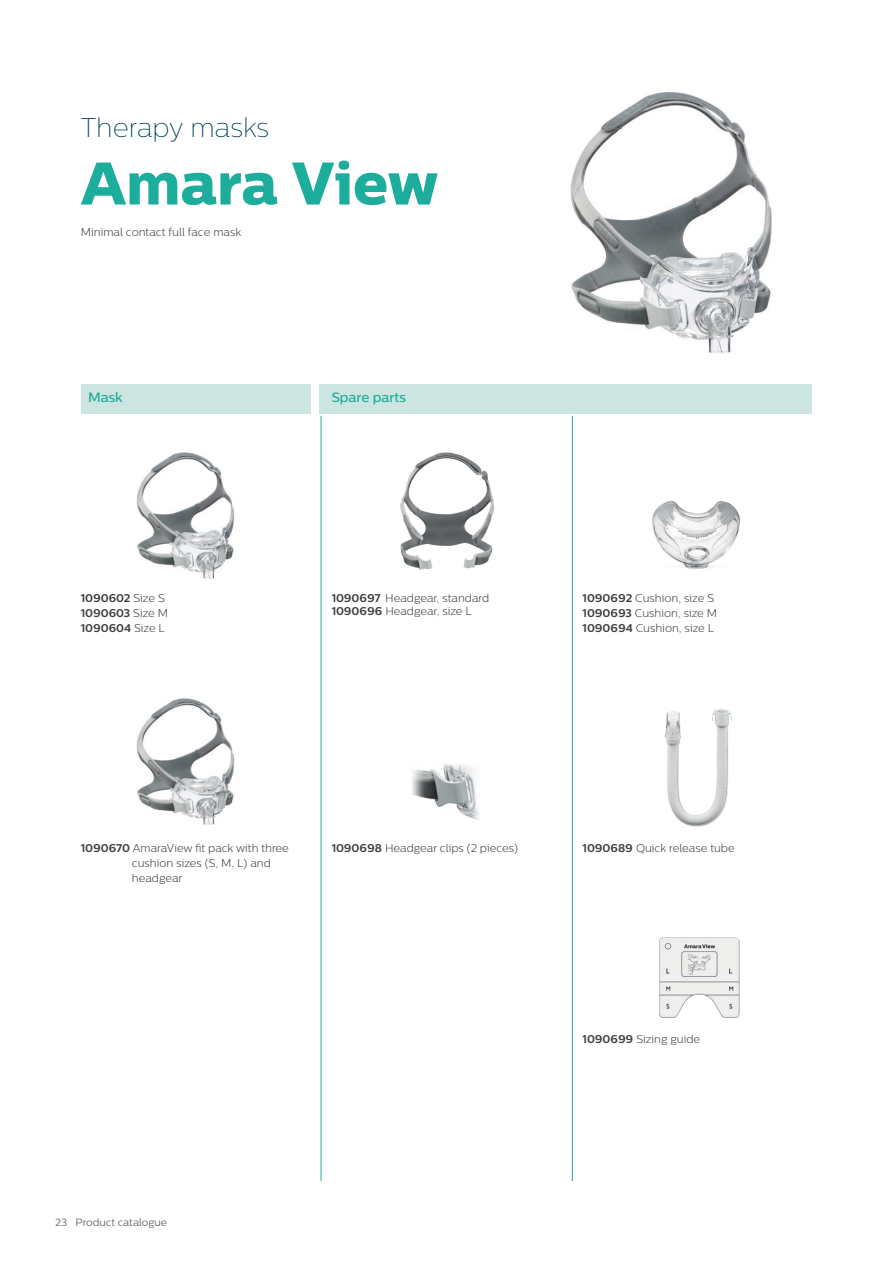
<style>
.page{position:relative;width:893px;height:1263px;background:#fff}
.page>*{position:absolute;margin:0;border:0;box-sizing:border-box;transform-origin:0 0}
.t1{font:60px "Centrale Sans X Bold";color:#1cad9c}
.t2{font:100 27px "Centrale Sans";color:#004356}
.t3{font:500 13.5px "Centrale Sans";color:#1cad9c}
.t4{font:300 11.25px/15px "Centrale Sans";color:#3e3e3f}
.t5{font:700 11.25px/15px "Centrale Sans";letter-spacing:-.01em;color:#3e3e3f}
.t6{font:10.5px "Centrale Sans";color:#6c6d70}
.s1{font-weight:300}
.s2{font-weight:700}
</style>
<div class="page">
<img style="left:570px;top:92px;width:202px;height:262px">
<img style="left:136px;top:452px;width:99px;height:127px">
<img style="left:136px;top:698px;width:99px;height:127px">
<img style="left:665px;top:709px;width:67px;height:118px">
<img style="left:652px;top:501px;width:88px;height:68px">
<img style="left:412px;top:763px;width:67px;height:57px">
<img style="left:400px;top:452px;width:95px;height:118px">
<img style="left:659px;top:937px;width:81px;height:81px">
<div style="left:81px;top:384px;width:229px;height:30px;background:#cce5e1"></div>
<div style="left:320px;top:384px;width:492px;height:30px;background:#cce5e1"></div>
<hr style="left:321px;top:416px;width:1px;height:765px;background:#1cad9c">
<hr style="left:572px;top:416px;width:1px;height:765px;background:#1cad9c">
<h2 class="t2" style="left:81px;top:113px;width:190px">Therapy masks</h2>
<h1 class="t1" style="left:81px;top:146px;width:359px">Amara View</h1>
<p class="t4" style="left:81px;top:224px;width:162px">Minimal contact full face mask</p>
<p class="t3" style="left:88px;top:390px;width:36px">Mask</p>
<p class="t3" style="left:332px;top:390px;width:76px">Spare parts</p>
<p class="t5" style="left:81px;top:590px;width:89px">1090602 <span class="s1">Size S<br></span>1090603 <span class="s1">Size M<br></span>1090604 <span class="s1">Size L</span></p>
<p class="t4" style="left:332px;top:591px;width:159px;line-height:12.9px"><span class="s2">1090697</span> Headgear, standard<br><span class="s2">1090696</span> Headgear, size L</p>
<p class="t4" style="left:583px;top:590px;width:136px"><span class="s2">1090692</span> Cushion, size S<br><span class="s2">1090693</span> Cushion, size M<br><span class="s2">1090694</span> Cushion, size L</p>
<p class="t4" style="left:132px;top:840px;width:159px;text-indent:-51px"><span class="s2">1090670</span> AmaraView fit pack with three cushion sizes (S, M, L) and headgear</p>
<p class="t4" style="left:332px;top:840px;width:188px"><span class="s2">1090698</span> Headgear clips (2 pieces)</p>
<p class="t4" style="left:583px;top:840px;width:154px"><span class="s2">1090689</span> Quick release tube</p>
<p class="t4" style="left:583px;top:1031px;width:119px"><span class="s2">1090699</span> Sizing guide</p>
<p class="t6" style="left:55px;top:1216px;width:113px">23 Product catalogue</p>
</div>
